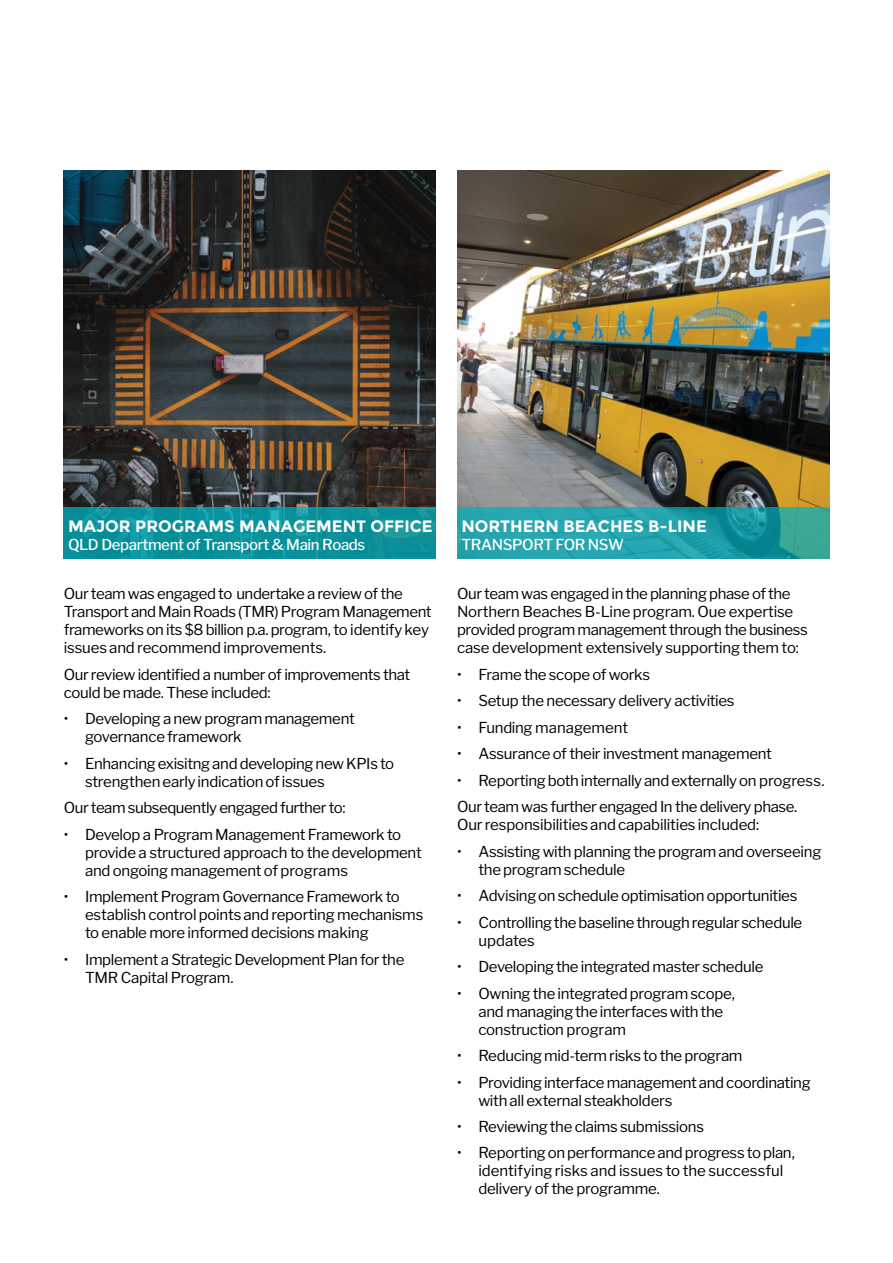
<style>
.page{position:relative;width:893px;height:1263px;background:#fff}
.page>*{position:absolute;margin:0;border:0;box-sizing:border-box;transform-origin:0 0}
.t1{font:700 16.5px "Montserrat";color:#fff}
.t2{font:15px/18px "Libre Franklin";letter-spacing:-.02em;color:#000}
.t3{font:500 15px "Libre Franklin";letter-spacing:-.025em;color:#fff}
</style>
<div class="page">
<img style="left:64px;top:170px;width:372px;height:337px">
<img style="left:457px;top:170px;width:372px;height:337px">
<svg style="left:457px;top:507px;width:372px;height:51px;background:#23a0a7"></svg>
<svg style="left:64px;top:507px;width:372px;height:51px;background:#0c929d"></svg>
<p class="t1" style="left:68px;top:516px;width:366px">MAJOR PROGRAMS MANAGEMENT OFFICE</p>
<p class="t3" style="left:68px;top:535px;width:299px">QLD Department of Transport &amp; Main Roads</p>
<p class="t2" style="left:64px;top:584px;width:369px">Our team was engaged to undertake a review of the Transport and Main Roads (TMR) Program Management frameworks on its $8 billion p.a. program, to identify key issues and recommend improvements.</p>
<p class="t2" style="left:64px;top:665px;width:348px">Our review identified a number of improvements that could be made. These included:</p>
<p class="t2" style="left:85px;top:710px;width:271px;text-indent:-21px">• Developing a new program management governance framework</p>
<p class="t2" style="left:85px;top:754px;width:311px;text-indent:-21px">• Enhancing exisitng and developing new KPIs to strengthen early indication of issues</p>
<p class="t2" style="left:64px;top:799px;width:283px">Our team subsequently engaged further to:</p>
<p class="t2" style="left:85px;top:825px;width:338px;text-indent:-21px">• Develop a Program Management Framework to provide a structured approach to the development and ongoing management of programs</p>
<p class="t2" style="left:85px;top:888px;width:340px;text-indent:-21px">• Implement Program Governance Framework to establish control points and reporting mechanisms to enable more informed decisions making</p>
<p class="t2" style="left:85px;top:950px;width:321px;text-indent:-21px">• Implement a Strategic Development Plan for the<br>TMR Capital Program.</p>
<p class="t1" style="left:461px;top:516px;width:247px">NORTHERN BEACHES B-LINE</p>
<p class="t3" style="left:461px;top:535px;width:164px">TRANSPORT FOR NSW</p>
<p class="t2" style="left:457px;top:585px;width:352px">Our team was engaged in the planning phase of the Northern Beaches B-Line program. Oue expertise provided program management through the business case development extensively supporting them to:</p>
<p class="t2" style="left:457px;top:665px;width:194px">• Frame the scope of works</p>
<p class="t2" style="left:457px;top:692px;width:279px">• Setup the necessary delivery activities</p>
<p class="t2" style="left:457px;top:718px;width:173px">• Funding management</p>
<p class="t2" style="left:457px;top:745px;width:316px">• Assurance of their investment management</p>
<p class="t2" style="left:457px;top:767px;width:369px;line-height:26.5px">• Reporting both internally and externally on progress.<br>Our team was further engaged In the delivery phase.</p>
<p class="t2" style="left:457px;top:816px;width:304px">Our responsibilities and capabilities included:</p>
<p class="t2" style="left:478px;top:842px;width:345px;text-indent:-21px">• Assisting with planning the program and overseeing the program schedule</p>
<p class="t2" style="left:457px;top:887px;width:342px">• Advising on schedule optimisation opportunities</p>
<p class="t2" style="left:478px;top:913px;width:325px;text-indent:-21px">• Controlling the baseline through regular schedule updates</p>
<p class="t2" style="left:457px;top:958px;width:308px">• Developing the integrated master schedule</p>
<p class="t2" style="left:478px;top:984px;width:258px;text-indent:-21px">• Owning the integrated program scope, and managing the interfaces with the construction program</p>
<p class="t2" style="left:457px;top:1047px;width:287px">• Reducing mid-term risks to the program</p>
<p class="t2" style="left:478px;top:1073px;width:334px;text-indent:-21px">• Providing interface management and coordinating with all external steakholders</p>
<p class="t2" style="left:457px;top:1118px;width:248px">• Reviewing the claims submissions</p>
<p class="t2" style="left:478px;top:1144px;width:318px;text-indent:-21px">• Reporting on performance and progress to plan, identifying risks and issues to the successful delivery of the programme.</p>
</div>
